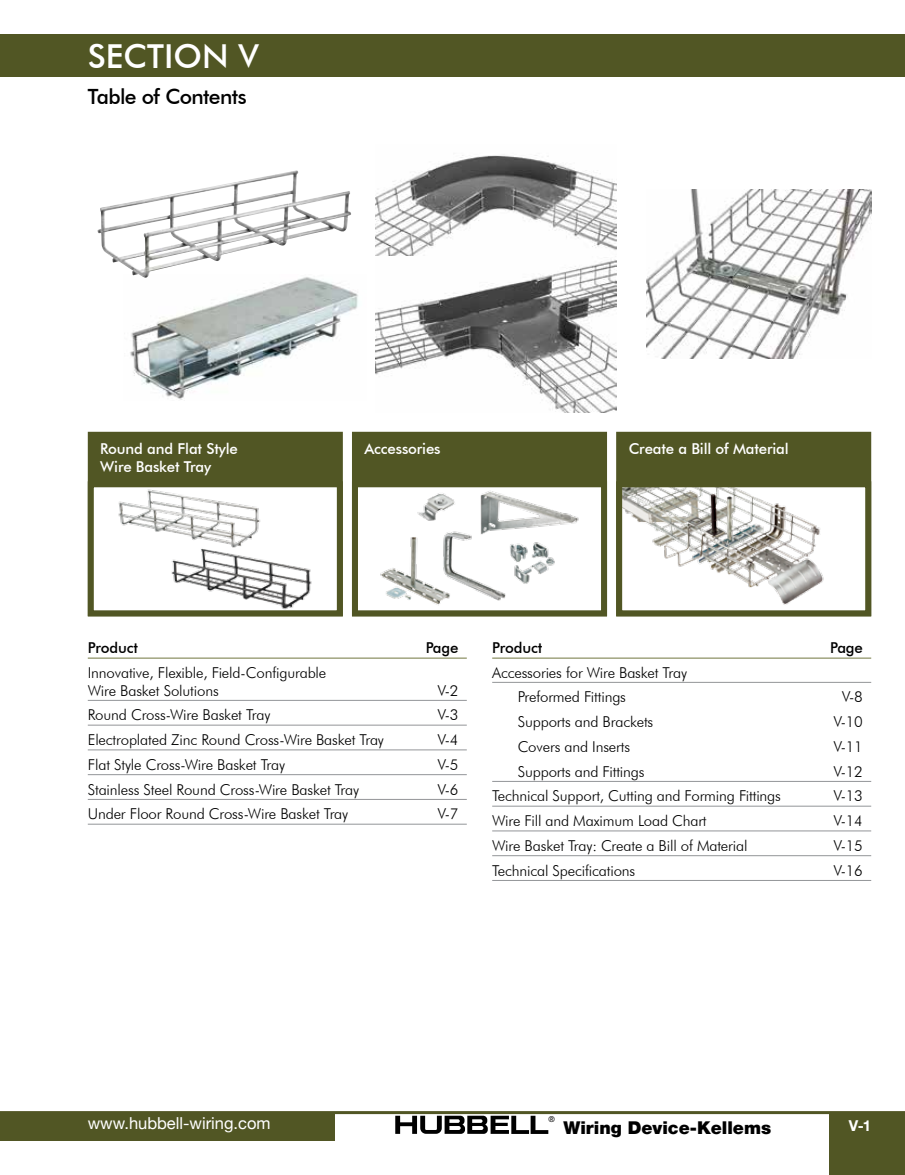
<style>
.page{position:relative;width:905px;height:1175px;background:#fff}
.page>*{position:absolute;margin:0;border:0;box-sizing:border-box;transform-origin:0 0}
.t1{font:500 33px "Futura BT";color:#fff}
.t2{font:500 21px "Futura BT";letter-spacing:-.03em;color:#000}
.t3{font:900 17.7px "Helvetica Neue";color:#000}
.t4{font:16.5px "Helvetica Neue";color:#fff}
.t5{font:300 15px/18px "Futura BT";letter-spacing:-.01em;color:#000}
.t6{font:500 15px/18px "Futura BT";letter-spacing:-.01em;color:#fff}
.t7{font:500 15px "Futura BT";letter-spacing:-.01em;color:#000}
.t8{font:700 15px "Helvetica Neue";color:#fff}
.t9{font:7.95px "Helvetica Neue";color:#000}
</style>
<div class="page">
<div style="left:0;top:34px;width:904px;height:42px;background:#515624"></div>
<hr style="left:88px;top:657px;width:379px;height:2px;background:#a1a47f">
<hr style="left:88px;top:700px;width:379px;height:1px;background:#939598">
<hr style="left:88px;top:725px;width:379px;height:1px;background:#939598">
<hr style="left:88px;top:749px;width:379px;height:1px;background:#939598">
<hr style="left:88px;top:774px;width:379px;height:1px;background:#939598">
<hr style="left:88px;top:799px;width:379px;height:1px;background:#939598">
<hr style="left:88px;top:824px;width:379px;height:1px;background:#939598">
<hr style="left:492px;top:657px;width:379px;height:2px;background:#a1a47f">
<hr style="left:492px;top:682px;width:379px;height:1px;background:#939598">
<hr style="left:492px;top:781px;width:379px;height:1px;background:#939598">
<hr style="left:492px;top:806px;width:379px;height:1px;background:#939598">
<hr style="left:492px;top:830px;width:379px;height:1px;background:#939598">
<hr style="left:492px;top:855px;width:379px;height:1px;background:#939598">
<hr style="left:492px;top:880px;width:379px;height:1px;background:#939598">
<div style="left:88px;top:432px;width:255px;height:184px;background:#515624"></div>
<div style="left:91px;top:484px;width:249px;height:129px;background:#fff"></div>
<img style="left:118px;top:489px;width:194px;height:120px">
<div style="left:88px;top:481px;width:255px;height:135px;border:6px solid #515624"></div>
<div style="left:352px;top:432px;width:255px;height:184px;background:#515624"></div>
<div style="left:355px;top:484px;width:249px;height:129px;background:#fff"></div>
<img style="left:380px;top:491px;width:199px;height:114px">
<div style="left:352px;top:481px;width:255px;height:135px;border:6px solid #515624"></div>
<div style="left:616px;top:432px;width:255px;height:184px;background:#515624"></div>
<div style="left:619px;top:484px;width:249px;height:129px;background:#fff"></div>
<img style="left:623px;top:488px;width:201px;height:117px">
<div style="left:616px;top:481px;width:255px;height:135px;border:6px solid #515624"></div>
<div style="left:830px;top:1112px;width:74px;height:62px;background:#515624"></div>
<div style="left:0;top:1112px;width:335px;height:29px;background:#515624"></div>
<hr style="left:0;top:1111px;width:904px;height:3px;background:#515624">
<svg style="left:395px;top:1115px;width:153px;height:18px"></svg>
<img style="left:376px;top:155px;width:240px;height:101px">
<img style="left:376px;top:259px;width:240px;height:154px">
<img style="left:130px;top:278px;width:228px;height:122px">
<img style="left:647px;top:190px;width:224px;height:168px">
<img style="left:97px;top:170px;width:254px;height:108px">
<h1 class="t1" style="left:88px;top:36px;width:173px">SECTION V</h1>
<h2 class="t2" style="left:88px;top:83px;width:160px">Table of Contents</h2>
<p class="t6" style="left:100px;top:439px;width:139px">Round and Flat Style<br>Wire Basket Tray</p>
<p class="t6" style="left:364px;top:439px;width:78px">Accessories</p>
<p class="t6" style="left:628px;top:439px;width:162px">Create a Bill of Material</p>
<p class="t7" style="left:88px;top:638px;width:52px">Product</p>
<p class="t7" style="left:425px;top:638px;width:34px">Page</p>
<p class="t5" style="left:88px;top:663px;width:240px">Innovative, Flexible, Field-Configurable<br>Wire Basket Solutions</p>
<p class="t5" style="left:438px;top:681px;width:22px">V-2</p>
<p class="t5" style="left:88px;top:706px;width:184px">Round Cross-Wire Basket Tray</p>
<p class="t5" style="left:438px;top:706px;width:22px">V-3</p>
<p class="t5" style="left:88px;top:730px;width:298px">Electroplated Zinc Round Cross-Wire Basket Tray</p>
<p class="t5" style="left:438px;top:730px;width:22px">V-4</p>
<p class="t5" style="left:88px;top:755px;width:199px">Flat Style Cross-Wire Basket Tray</p>
<p class="t5" style="left:438px;top:755px;width:22px">V-5</p>
<p class="t5" style="left:88px;top:780px;width:273px">Stainless Steel Round Cross-Wire Basket Tray</p>
<p class="t5" style="left:438px;top:780px;width:22px">V-6</p>
<p class="t5" style="left:88px;top:805px;width:262px">Under Floor Round Cross-Wire Basket Tray</p>
<p class="t5" style="left:438px;top:805px;width:22px">V-7</p>
<p class="t7" style="left:492px;top:638px;width:52px">Product</p>
<p class="t7" style="left:830px;top:638px;width:34px">Page</p>
<p class="t5" style="left:517px;top:660px;width:171px;line-height:24.8px;text-indent:-26px">Accessories for Wire Basket Tray<br>Preformed Fittings</p>
<p class="t5" style="left:842px;top:688px;width:22px">V-8</p>
<p class="t5" style="left:517px;top:712px;width:137px">Supports and Brackets</p>
<p class="t5" style="left:833px;top:712px;width:31px">V-10</p>
<p class="t5" style="left:517px;top:737px;width:114px">Covers and Inserts</p>
<p class="t5" style="left:833px;top:737px;width:31px">V-11</p>
<p class="t5" style="left:517px;top:762px;width:128px">Supports and Fittings</p>
<p class="t5" style="left:833px;top:762px;width:31px">V-12</p>
<p class="t5" style="left:492px;top:787px;width:290px">Technical Support, Cutting and Forming Fittings</p>
<p class="t5" style="left:833px;top:787px;width:31px">V-13</p>
<p class="t5" style="left:492px;top:811px;width:216px">Wire Fill and Maximum Load Chart</p>
<p class="t5" style="left:833px;top:811px;width:31px">V-14</p>
<p class="t5" style="left:492px;top:836px;width:257px">Wire Basket Tray: Create a Bill of Material</p>
<p class="t5" style="left:833px;top:836px;width:31px">V-15</p>
<p class="t5" style="left:492px;top:861px;width:145px">Technical Specifications</p>
<p class="t5" style="left:833px;top:861px;width:31px">V-16</p>
<p class="t9" style="left:548px;top:1114px;width:8px">®</p>
<p class="t4" style="left:88px;top:1112px;width:184px">www.hubbell-wiring.com</p>
<p class="t8" style="left:848px;top:1116px;width:24px">V-1</p>
<p class="t3" style="left:563px;top:1117px;width:209px">Wiring Device-Kellems</p>
</div>
